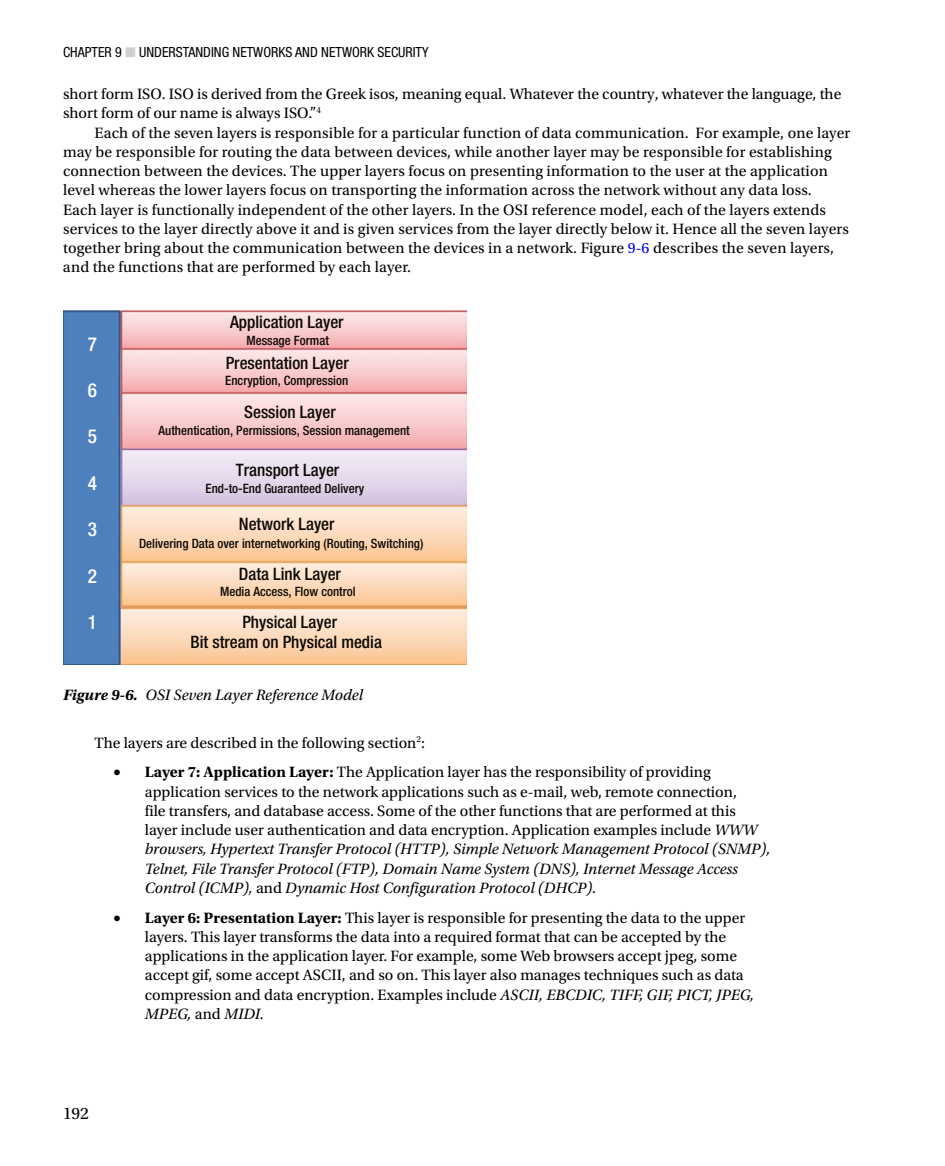
<style>
.page{position:relative;width:945px;height:1166px;background:#fff}
.page>*{position:absolute;margin:0;border:0;box-sizing:border-box;transform-origin:0 0}
.t1{font:500 condensed 19.25px "Helvetica Neue";color:#fff}
.t2{font:17.5px "Utopia Std";color:#000}
.t3{font:500 condensed 17.15px/20.7px "Helvetica Neue";color:#0b0904;text-align:center}
.t4{font:15.75px/19.2px "Utopia Std";color:#000}
.t5{font:italic 15.75px "Utopia Std";color:#000}
.t6{font:condensed 14px "Helvetica Neue";color:#000}
.t7{font:500 condensed 12.95px "Helvetica Neue";color:#0b0904}
.s1{color:#cfd0d0}
.s2{color:#0000fa}
.s3{font-weight:700}
.s4{font-style:italic}
</style>
<div class="page">
<img style="left:63px;top:310px;width:403px;height:355px">
<p class="t6" style="left:63px;top:44px;width:367px">CHAPTER 9 <span class="s1">■</span> UNDERSTANDING NETWORKS AND NETWORK SECU RITY</p>
<p class="t4" style="left:63px;top:85px;width:780px">short form ISO. ISO is derived from the Greek isos, meaning equal. Whatever the country, whatever the language, the short form of our name is always ISO.”<sup>4</sup></p>
<p class="t4" style="left:63px;top:123px;width:789px;text-indent:32px">Each of the seven layers is responsible for a particular function of data communication. For example, one layer may be responsible for routing the data between devices, while another layer may be responsible for establishing connection between the devices. The upper layers focus on presenting information to the user at the application level whereas the lower layers focus on transporting the information across the network without any data loss.<br>Each layer is functionally independent of the other layers. In the OSI reference model, each of the layers extends services to the layer directly above it and is given services from the layer directly below it. Hence all the seven layers together bring about the communication between the devices in a network. Figure <span class="s2">9-6</span> describes the seven layers, and the functions that are performed by each layer.</p>
<p class="t1" style="left:88px;top:332px;width:11px">7</p>
<p class="t1" style="left:88px;top:379px;width:11px">6</p>
<p class="t1" style="left:88px;top:425px;width:11px">5</p>
<p class="t1" style="left:88px;top:471px;width:11px">4</p>
<p class="t1" style="left:88px;top:518px;width:11px">3</p>
<p class="t1" style="left:88px;top:564px;width:11px">2</p>
<p class="t1" style="left:88px;top:610px;width:11px">1</p>
<p class="t3" style="left:230px;top:311px;width:115px">Application Layer</p>
<p class="t7" style="left:246px;top:332px;width:84px">Message Format</p>
<p class="t3" style="left:226px;top:352px;width:125px">Presentation Layer</p>
<p class="t7" style="left:225px;top:373px;width:124px">Encryption, Compression</p>
<p class="t3" style="left:244px;top:402px;width:93px">Session Layer</p>
<p class="t7" style="left:158px;top:422px;width:253px">Authentication, Permissions, Session management</p>
<p class="t3" style="left:236px;top:459px;width:105px">Transport Layer</p>
<p class="t7" style="left:206px;top:480px;width:160px">End-to-End Guaranteed Delivery</p>
<p class="t3" style="left:239px;top:513px;width:97px">Network Layer</p>
<p class="t7" style="left:139px;top:536px;width:286px">Delivering Data over internetworking (Routing, Switching)</p>
<p class="t3" style="left:239px;top:563px;width:104px">Data Link Layer</p>
<p class="t7" style="left:220px;top:584px;width:137px">Media Access, Flow control</p>
<p class="t3" style="left:191px;top:611px;width:193px">Physical Layer<br>Bit stream on Physical media</p>
<p class="t5" style="left:63px;top:686px;width:302px"><span class="s3">Figure 9-6.</span> OSI Seven Layer Reference Model</p>
<p class="t4" style="left:94px;top:733px;width:332px">The layers are described in the following section<sup>2</sup>:</p>
<p class="t4" style="left:145px;top:763px;width:627px;text-indent:-32px">• <span class="s3">Layer 7: Application Layer:</span> The Application layer has the responsibility of providing application services to the network applications such as e-mail, web, remote connection,<br>file transfers, and database access. Some of the other functions that are performed at this layer include user authentication and data encryption. Application examples include <span class="s4">WWW browsers, Hypertext Transfer Protocol (HTTP), Simple Network Management Protocol (SNMP), Telnet, File Transfer Protocol (FTP), Domain Name System (DNS), Internet Message Access Control (ICMP),</span> and <span class="s4">Dynamic Host Configuration Protocol (DHCP).</span></p>
<p class="t4" style="left:145px;top:908px;width:611px;text-indent:-32px">• <span class="s3">Layer 6: Presentation Layer:</span> This layer is responsible for presenting the data to the upper layers. This layer transforms the data into a required format that can be accepted by the applications in the application layer. For example, some Web browsers accept jpeg, some accept gif, some accept ASCII, and so on. This layer also manages techniques such as data compression and data encryption. Examples include <span class="s4">ASCII, EBCDIC, TIFF, GIF, PICT, JPEG, MPEG,</span> and <span class="s4">MIDI.</span></p>
<p class="t2" style="left:63px;top:1103px;width:28px">192</p>
</div>
